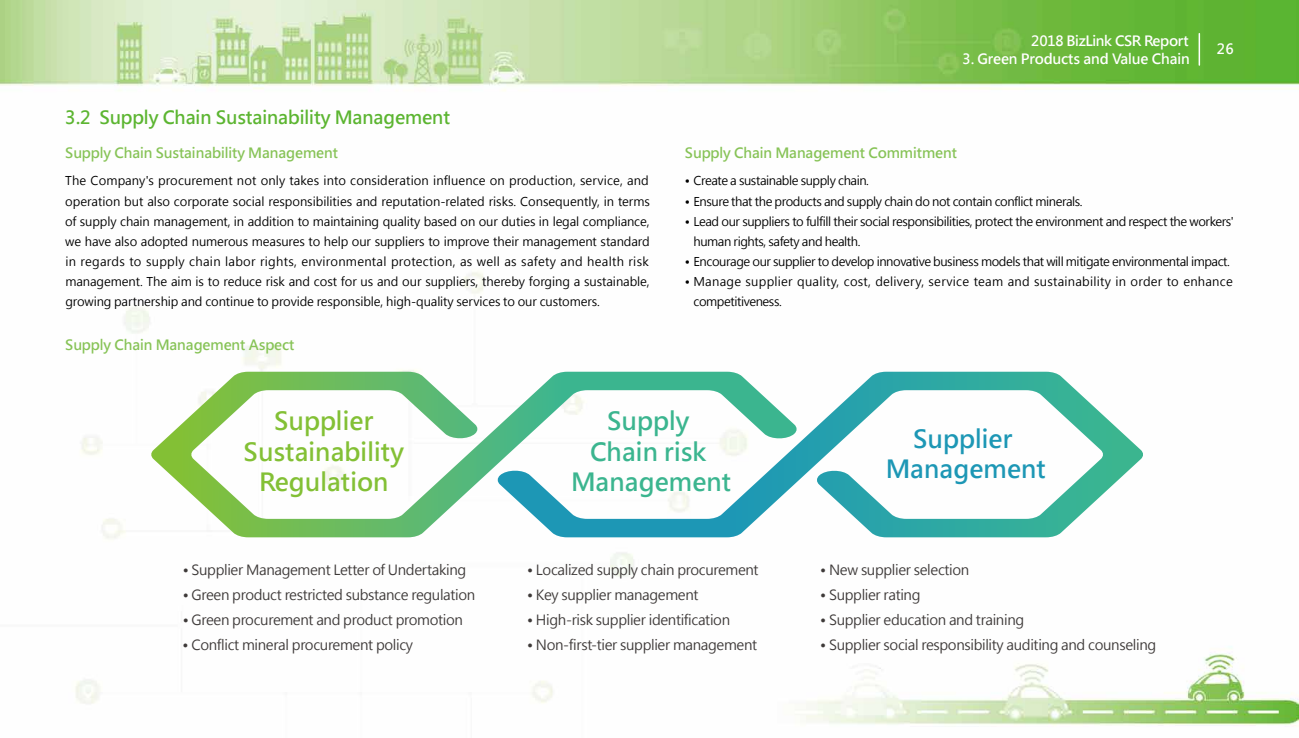
<style>
.page{position:relative;width:1299px;height:738px;background:#fff}
.page>*{position:absolute;margin:0;border:0;box-sizing:border-box;transform-origin:0 0}
.t1{font:700 24.7px/30.5px "Microsoft Jheng Hei";color:#83c035;text-align:center}
.t2{font:700 24.7px/30.5px "Microsoft Jheng Hei";color:#3bb58f;text-align:center}
.t3{font:700 24.7px/30.5px "Microsoft Jheng Hei";color:#1d97b5;text-align:center}
.t4{font:700 18px "Microsoft Jheng Hei";letter-spacing:-.01em;color:#5cb531}
.t5{font:700 14px "Microsoft Jheng Hei";letter-spacing:-.01em;color:#87c357}
.t6{font:700 14px "Microsoft Jheng Hei";letter-spacing:-.01em;color:#fff}
.t7{font:13.9px "Microsoft Jheng Hei";letter-spacing:-.025em;color:#3e3a39}
.t8{font:12px/20px "Microsoft Jheng Hei";letter-spacing:-.035em;color:#000;text-align:justify}
.t9{font:12px/20px "Microsoft Jheng Hei";letter-spacing:.02em;color:#000}
</style>
<div class="page">
<img style="left:0;top:0;width:1298px;height:727px">
<svg style="left:797px;top:371px;width:346px;height:166px"></svg>
<svg style="left:150px;top:371px;width:647px;height:166px"></svg>
<hr style="left:1198px;top:34px;width:1px;height:31px;background:#fff">
<h2 class="t4" style="left:65px;top:106px;width:386px">3.2 Supply Chain Sustainability Management</h2>
<p class="t5" style="left:65px;top:143px;width:274px">Supply Chain Sustainability Management</p>
<p class="t8" style="left:65px;top:171px;width:586px">The Company's procurement not only takes into consideration influence on production, service, and operation but also corporate social responsibilities and reputation-related risks. Consequently, in terms of supply chain management, in addition to maintaining quality based on our duties in legal compliance, we have also adopted numerous measures to help our suppliers to improve their management standard in regards to supply chain labor rights, environmental protection, as well as safety and health risk management. The aim is to reduce risk and cost for us and our suppliers, thereby forging a sustainable, growing partnership and continue to provide responsible, high-quality services to our customers.</p>
<p class="t5" style="left:65px;top:335px;width:231px">Supply Chain Management Aspect</p>
<p class="t6" style="left:1031px;top:32px;width:159px">2018 BizLink CSR Report</p>
<p class="t6" style="left:962px;top:50px;width:229px">3. Green Products and Value Chain</p>
<p class="t6" style="left:1216px;top:40px;width:18px">26</p>
<p class="t5" style="left:685px;top:143px;width:274px">Supply Chain Management Commitment</p>
<p class="t8" style="left:685px;top:171px;width:186px">• Create a sustainable supply chain.</p>
<p class="t8" style="left:685px;top:191px;width:399px">• Ensure that the products and supply chain do not contain conflict minerals.</p>
<p class="t8" style="left:693px;top:211px;width:542px;text-indent:-8px">• Lead our suppliers to fulfill their social responsibilities, protect the environment and respect the workers' human rights, safety and health.</p>
<p class="t8" style="left:685px;top:251px;width:546px">• Encourage our supplier to develop innovative business models that will mitigate environmental impact.</p>
<p class="t9" style="left:693px;top:271px;width:541px;text-indent:-9px">• Manage supplier quality, cost, delivery, service team and sustainability in order to enhance competitiveness.</p>
<h1 class="t1" style="left:244px;top:405px;width:162px">Supplier<br>Sustainability<br>Regulation</h1>
<h1 class="t2" style="left:571px;top:405px;width:162px">Supply<br>Chain risk<br>Management</h1>
<p class="t7" style="left:183px;top:561px;width:285px">• Supplier Management Letter of Undertaking</p>
<p class="t7" style="left:183px;top:586px;width:294px">• Green product restricted substance regulation</p>
<p class="t7" style="left:183px;top:611px;width:282px">• Green procurement and product promotion</p>
<p class="t7" style="left:183px;top:636px;width:232px">• Conflict mineral procurement policy</p>
<p class="t7" style="left:527px;top:561px;width:233px">• Localized supply chain procurement</p>
<p class="t7" style="left:527px;top:586px;width:173px">• Key supplier management</p>
<p class="t7" style="left:527px;top:611px;width:204px">• High-risk supplier identification</p>
<p class="t7" style="left:527px;top:636px;width:232px">• Non-first-tier supplier management</p>
<h1 class="t3" style="left:885px;top:423px;width:162px">Supplier<br>Management</h1>
<p class="t7" style="left:820px;top:561px;width:151px">• New supplier selection</p>
<p class="t7" style="left:820px;top:586px;width:102px">• Supplier rating</p>
<p class="t7" style="left:820px;top:611px;width:205px">• Supplier education and training</p>
<p class="t7" style="left:820px;top:636px;width:337px">• Supplier social responsibility auditing and counseling</p>
</div>
